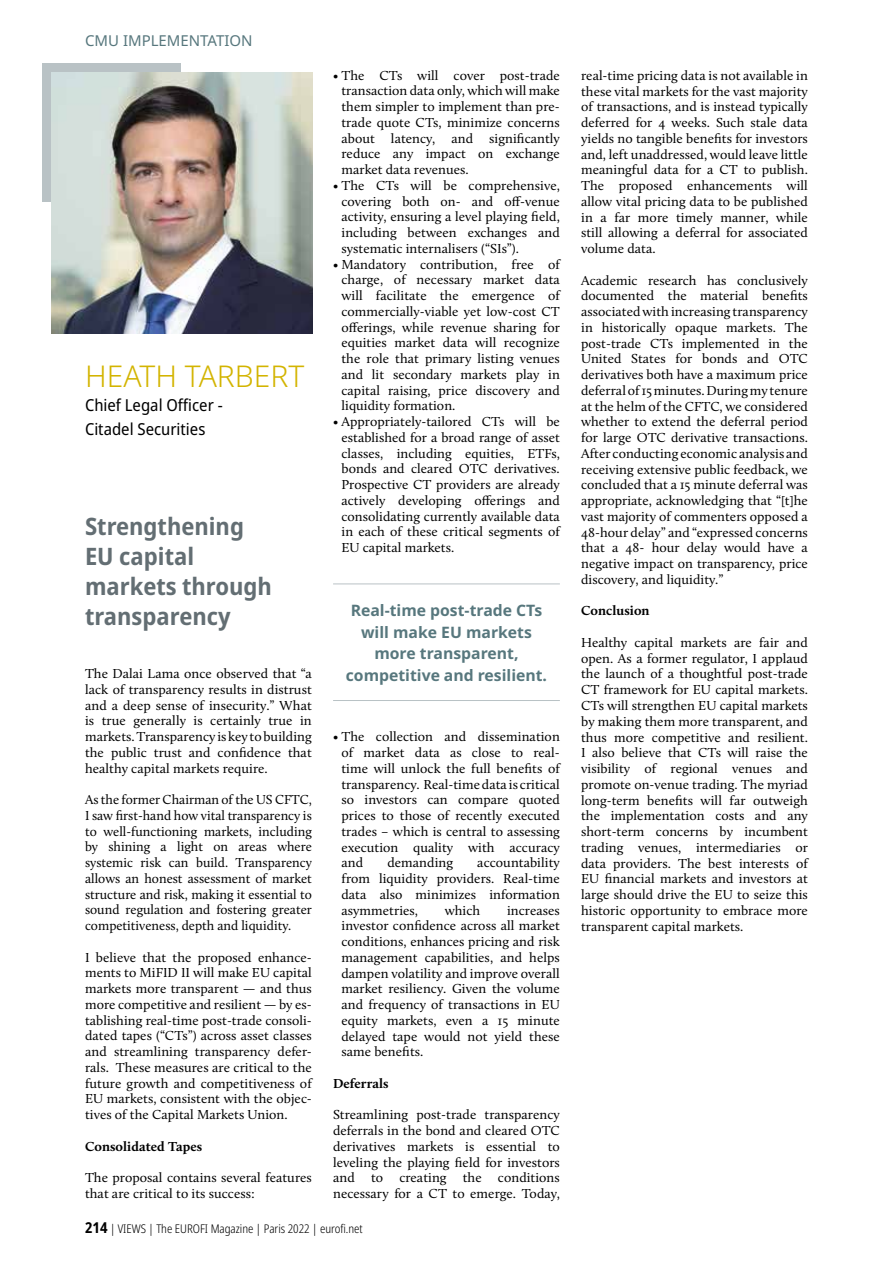
<style>
.page{position:relative;width:893px;height:1263px;background:#fff}
.page>*{position:absolute;margin:0;border:0;box-sizing:border-box;transform-origin:0 0}
.t1{font:300 30px "Noto Sans";color:#d3b400}
.t2{font:700 semi-condensed 24px/30px "Noto Sans";color:#636e73}
.t3{font:semi-condensed 16.5px/24px "Noto Sans";color:#000}
.t4{font:700 15.75px/21.6px "Noto Sans";color:#57777d;text-align:center}
.t5{font:15px "Noto Sans";color:#57777d}
.t6{font:13.5px/15.8px "Calluna";letter-spacing:.005em;color:#000;text-align:justify}
.t7{font:700 13.5px "Calluna";letter-spacing:.005em;color:#000}
.t8{font:300 condensed 12px "Noto Sans";color:#000}
.s1{font-weight:700;font-size:15px}
</style>
<div class="page">
<div style="left:43px;top:64px;width:138px;height:138px;background:#b9c2c5"></div>
<img style="left:51px;top:72px;width:262px;height:262px">
<hr style="left:333px;top:583px;width:227px;height:1px;background:#b9c2c5">
<hr style="left:333px;top:700px;width:227px;height:1px;background:#b9c2c5">
<p class="t5" style="left:85px;top:30px;width:169px">CMU IMPLEMENTATION</p>
<h1 class="t1" style="left:85px;top:355px;width:221px">HEATH TARBERT</h1>
<p class="t3" style="left:85px;top:394px;width:139px">Chief Legal Officer -<br>Citadel Securities</p>
<h2 class="t2" style="left:85px;top:512px;width:188px">Strengthening<br>EU capital markets through transparency</h2>
<p class="t6" style="left:85px;top:666px;width:228px">The Dalai Lama once observed that “a lack of transparency results in distrust and a deep sense of insecurity.” What is true generally is certainly true in markets. Transparency is key to building the public trust and confidence that healthy capital markets require.</p>
<p class="t6" style="left:85px;top:792px;width:228px">As the former Chairman of the US CFTC, I saw first-hand how vital transparency is to well-functioning markets, including by shining a light on areas where systemic risk can build. Transparency allows an honest assessment of market structure and risk, making it essential to sound regulation and fostering greater competitiveness, depth and liquidity.</p>
<p class="t6" style="left:85px;top:949px;width:228px">I believe that the proposed enhance&shy;ments to MiFID II will make EU capital markets more transparent — and thus more competitive and resilient — by es&shy;tablishing real-time post-trade consoli&shy;dated tapes (“CTs”) across asset classes and streamlining transparency defer&shy;rals. These measures are critical to the future growth and competitiveness of EU markets, consistent with the objec&shy;tives of the Capital Markets Union.</p>
<p class="t7" style="left:85px;top:1138px;width:119px">Consolidated Tapes</p>
<p class="t6" style="left:85px;top:1169px;width:228px">The proposal contains several features that are critical to its success:</p>
<p class="t6" style="left:341px;top:67px;width:220px;text-indent:-8px">• The CTs will cover post-trade transaction data only, which will make them simpler to implement than pre&shy;trade quote CTs, minimize concerns about latency, and significantly reduce any impact on exchange market data revenues.</p>
<p class="t6" style="left:341px;top:177px;width:220px;text-indent:-8px">• The CTs will be comprehensive, covering both on- and off-venue activity, ensuring a level playing field, including between exchanges and systematic internalisers (“SIs”).</p>
<p class="t6" style="left:341px;top:256px;width:220px;text-indent:-8px">• Mandatory contribution, free of charge, of necessary market data will facilitate the emergence of commercially-viable yet low-cost CT offerings, while revenue sharing for equities market data will recognize the role that primary listing venues and lit secondary markets play in capital raising, price discovery and liquidity formation.</p>
<p class="t6" style="left:341px;top:414px;width:220px;text-indent:-8px">• Appropriately-tailored CTs will be established for a broad range of asset classes, including equities, ETFs, bonds and cleared OTC derivatives.<br>Prospective CT providers are already actively developing offerings and consolidating currently available data in each of these critical segments of EU capital markets.</p>
<p class="t4" style="left:346px;top:600px;width:203px">Real-time post-trade CTs will make EU markets more transparent, competitive and resilient.</p>
<p class="t6" style="left:341px;top:729px;width:220px;text-indent:-8px">• The collection and dissemination of market data as close to real&shy;time will unlock the full benefits of transparency. Real-time data is critical so investors can compare quoted prices to those of recently executed trades – which is central to assessing execution quality with accuracy and</p>
<p class="t6" style="left:341px;top:855px;width:220px;text-indent:136px">accountability from liquidity providers. Real-time data also minimizes information asymmetries,</p>
<p class="t6" style="left:387px;top:855px;width:67px">demanding</p>
<p class="t6" style="left:445px;top:902px;width:37px">which</p>
<p class="t6" style="left:341px;top:902px;width:220px;text-indent:166px">increases investor confidence across all market conditions, enhances pricing and risk management capabilities, and helps dampen volatility and improve overall market resiliency. Given the volume and frequency of transactions in EU equity markets, even a 15 minute delayed tape would not yield these same benefits.</p>
<p class="t7" style="left:333px;top:1075px;width:57px">Deferrals</p>
<p class="t6" style="left:333px;top:1107px;width:228px">Streamlining post-trade transparency deferrals in the bond and cleared OTC derivatives markets is essential to leveling the playing field for investors and to creating the conditions necessary for a CT to emerge. Today,</p>
<p class="t8" style="left:85px;top:1220px;width:279px"><span class="s1">214</span> | VIEWS | The EUROFI Magazine | Paris 2022 | eurofi.net</p>
<p class="t6" style="left:581px;top:67px;width:228px">real-time pricing data is not available in these vital markets for the vast majority of transactions, and is instead typically deferred for 4 weeks. Such stale data yields no tangible benefits for investors and, left unaddressed, would leave little meaningful data for a CT to publish.<br>The proposed enhancements will allow vital pricing data to be published in a far more timely manner, while still allowing a deferral for associated volume data.</p>
<p class="t6" style="left:581px;top:272px;width:228px">Academic research has conclusively documented the material benefits associated with increasing transparency in historically opaque markets. The post-trade CTs implemented in the United States for bonds and OTC derivatives both have a maximum price deferral of 15 minutes. During my tenure at the helm of the CFTC, we considered whether to extend the deferral period for large OTC derivative transactions.<br>After conducting economic analysis and receiving extensive public feedback, we concluded that a 15 minute deferral was appropriate, acknowledging that “[t]he vast majority of commenters opposed a 48-hour delay” and “expressed concerns that a 48- hour delay would have a negative impact on transparency, price discovery, and liquidity.”</p>
<p class="t7" style="left:581px;top:602px;width:70px">Conclusion</p>
<p class="t6" style="left:581px;top:634px;width:228px">Healthy capital markets are fair and open. As a former regulator, I applaud the launch of a thoughtful post-trade CT framework for EU capital markets.<br>CTs will strengthen EU capital markets by making them more transparent, and thus more competitive and resilient.<br>I also believe that CTs will raise the visibility of regional venues and promote on-venue trading. The myriad long-term benefits will far outweigh the implementation costs and any short-term concerns by incumbent trading venues, intermediaries or data providers. The best interests of EU financial markets and investors at large should drive the EU to seize this historic opportunity to embrace more transparent capital markets.</p>
</div>
